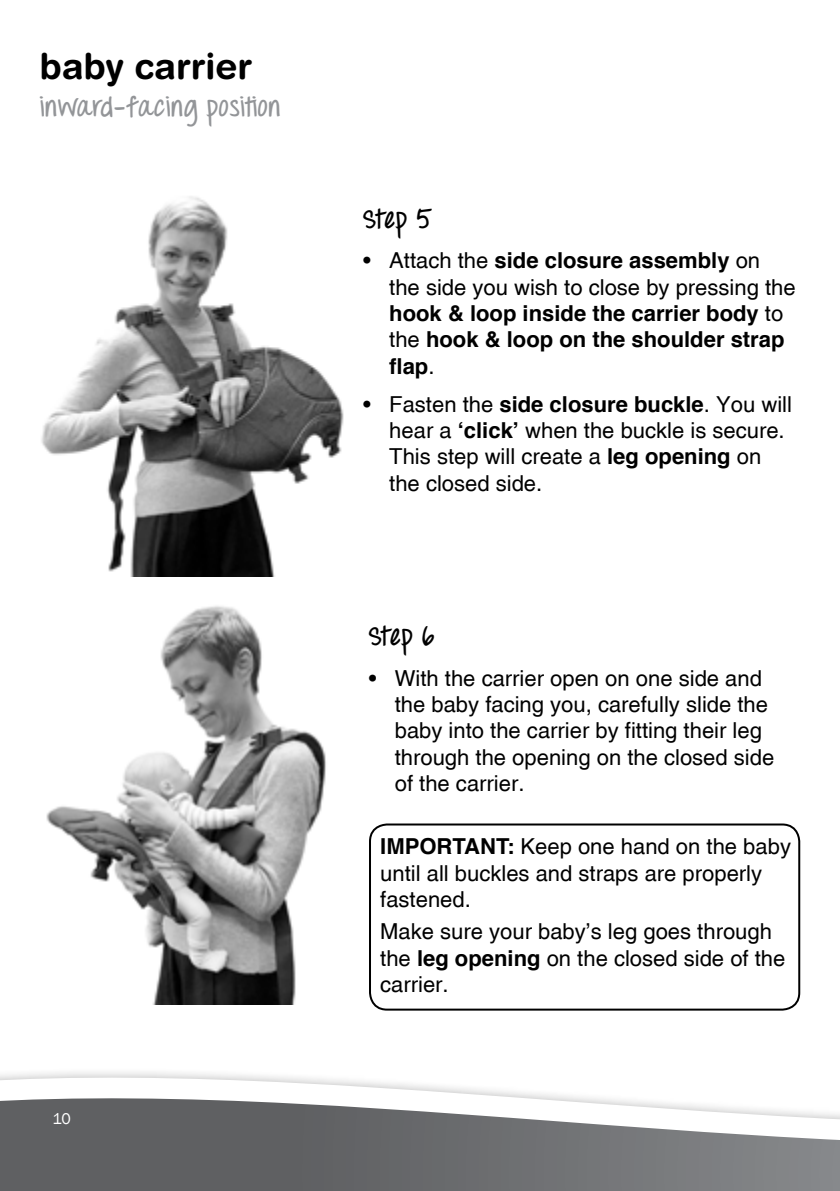
<style>
.page{position:relative;width:840px;height:1191px;background:#fff}
.page>*{position:absolute;margin:0;border:0;box-sizing:border-box;transform-origin:0 0}
.t1{font:700 36px "Helvetica Rounded";color:#000}
.t2{font:700 26px "Throw My Hands Upinthe Air";letter-spacing:.03em;color:#939598}
.t3{font:700 26px "Throw My Hands Upinthe Air";letter-spacing:-.015em;color:#000}
.t4{font:22px/26.4px "Helvetica";color:#000}
.t5{font:700 22px/26.4px "Helvetica";color:#000}
.t6{font:16px "Franklin Gothic";color:#fff}
.s1{font-weight:400}
.s2{font-weight:700}
</style>
<div class="page">
<svg style="left:0;top:823px;width:839px;height:368px"></svg>
<img style="left:41px;top:196px;width:303px;height:380px">
<div style="left:369px;top:823px;width:430px;height:187px;border:2px solid #000;border-radius:17px"></div>
<img style="left:40px;top:606px;width:314px;height:398px">
<h1 class="t1" style="left:40px;top:45px;width:214px">baby carrier</h1>
<p class="t2" style="left:40px;top:91px;width:242px">inward-facing position</p>
<p class="t6" style="left:52px;top:1109px;width:20px">10</p>
<p class="t3" style="left:363px;top:202px;width:67px">Step 5</p>
<p class="t5" style="left:389px;top:246px;width:407px;text-indent:-26px"><span class="s1">• Attach the</span> side closure assembly <span class="s1">on the side you wish to close by pressing the </span>hook &amp; loop inside the carrier body <span class="s1">to the</span> hook &amp; loop on the shoulder strap flap<span class="s1">.</span></p>
<p class="t4" style="left:389px;top:391px;width:404px;text-indent:-26px">• Fasten the <span class="s2">side closure buckle</span>. You will hear a <span class="s2">‘click’</span> when the buckle is secure.<br>This step will create a <span class="s2">leg opening</span> on the closed side.</p>
<p class="t3" style="left:368px;top:619px;width:67px">Step 6</p>
<p class="t4" style="left:394px;top:664px;width:381px;text-indent:-26px">• With the carrier open on one side and the baby facing you, carefully slide the baby into the carrier by fitting their leg through the opening on the closed side of the carrier.</p>
<p class="t4" style="left:380px;top:833px;width:412px"><span class="s2">IMPORTANT:</span> Keep one hand on the baby until all buckles and straps are properly fastened.</p>
<p class="t4" style="left:380px;top:918px;width:406px">Make sure your baby’s leg goes through the <span class="s2">leg opening</span> on the closed side of the carrier.</p>
</div>
